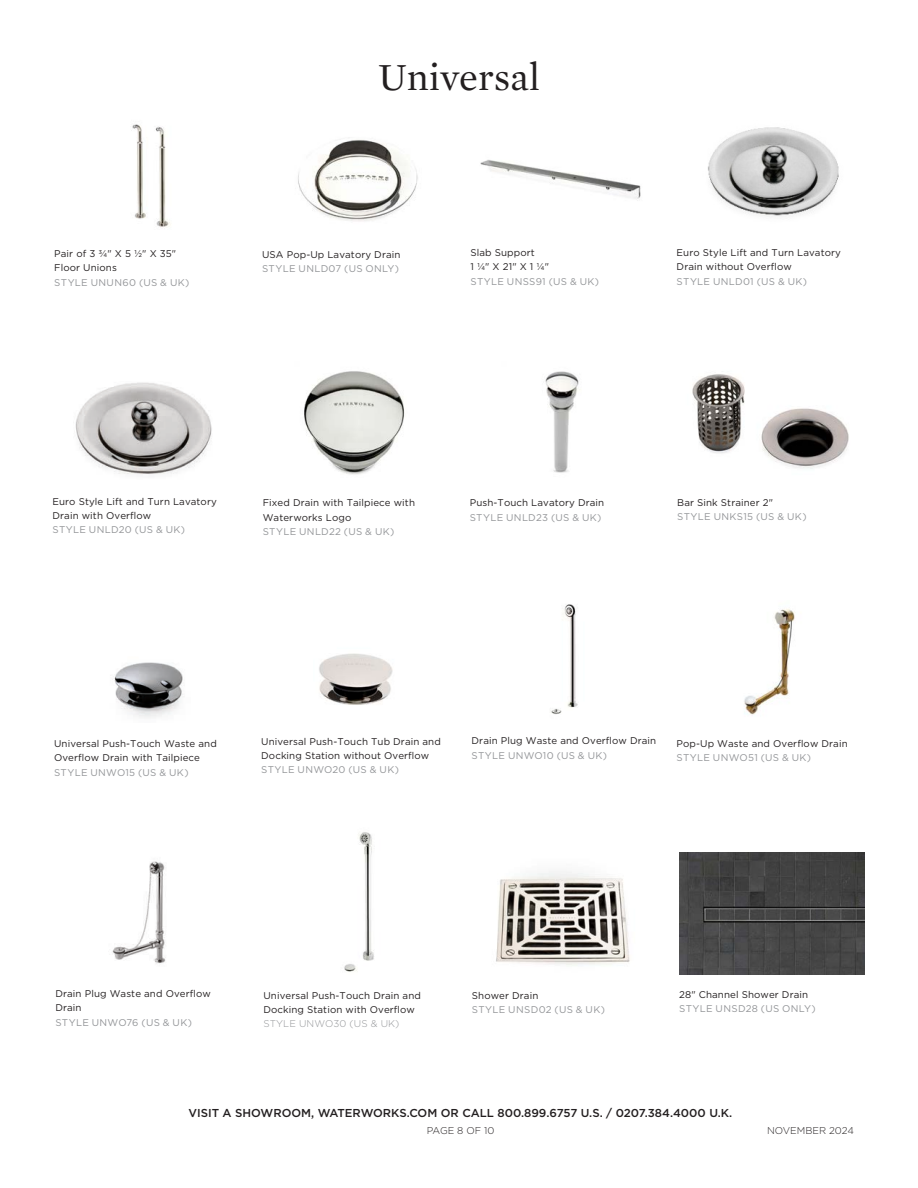
<style>
.page{position:relative;width:918px;height:1188px;background:#fff}
.page>*{position:absolute;margin:0;border:0;box-sizing:border-box;transform-origin:0 0}
.t1{font:39px "Mercury Text G1";color:#231f20}
.t2{font:500 11.55px "Gotham";color:#231f20}
.t3{font:300 9.9px "Gotham";color:#231f20}
.Text__LIGHT_-_6_5_9_5__0{font:9.75px/14.2px "Gotham";letter-spacing:.01em;color:#231f20}
.Text__product_number{font:9.75px "Gotham";letter-spacing:.03em;color:#939598}
.s1{font-weight:300;color:#939598}
</style>
<div class="page">
<img style="left:75px;top:382px;width:137px;height:93px">
<img style="left:304px;top:371px;width:101px;height:104px">
<img style="left:545px;top:371px;width:34px;height:102px">
<img style="left:692px;top:374px;width:157px;height:95px">
<img style="left:112px;top:662px;width:72px;height:56px">
<img style="left:550px;top:604px;width:28px;height:111px">
<img style="left:319px;top:653px;width:74px;height:52px">
<img style="left:744px;top:609px;width:51px;height:106px">
<img style="left:112px;top:861px;width:54px;height:103px">
<img style="left:496px;top:871px;width:134px;height:95px">
<img style="left:344px;top:832px;width:30px;height:140px">
<img style="left:679px;top:853px;width:185px;height:121px">
<img style="left:132px;top:124px;width:39px;height:104px">
<img style="left:480px;top:159px;width:161px;height:42px">
<img style="left:298px;top:140px;width:120px;height:81px">
<img style="left:708px;top:127px;width:131px;height:90px">
<p class="Text__LIGHT_-_6_5_9_5__0" style="left:54px;top:246px;width:124px">Pair of 3 3/4" X 5 1/2" X 35"<br>Floor Unions</p>
<p class="Text__product_number" style="left:54px;top:276px;width:137px">STYLE UNUN60 (US &amp; UK)</p>
<h1 class="t1" style="left:378px;top:49px;width:163px">Universal</h1>
<p class="Text__LIGHT_-_6_5_9_5__0" style="left:262px;top:247px;width:140px">USA Pop-Up Lavatory Drain</p>
<p class="Text__product_number" style="left:262px;top:262px;width:139px">STYLE UNLD07 (US ONLY)</p>
<p class="Text__LIGHT_-_6_5_9_5__0" style="left:470px;top:245px;width:80px">Slab Support<br>1 1/4" X 21" X 1 1/4"</p>
<p class="Text__product_number" style="left:470px;top:275px;width:130px">STYLE UNSS91 (US &amp; UK)</p>
<p class="Text__LIGHT_-_6_5_9_5__0" style="left:677px;top:245px;width:166px">Euro Style Lift and Turn Lavatory<br>Drain without Overflow</p>
<p class="Text__product_number" style="left:677px;top:275px;width:132px">STYLE UNLD01 (US &amp; UK)</p>
<p class="Text__LIGHT_-_6_5_9_5__0" style="left:53px;top:494px;width:166px">Euro Style Lift and Turn Lavatory<br>Drain with Overflow</p>
<p class="Text__product_number" style="left:53px;top:524px;width:134px">STYLE UNLD20 (US &amp; UK)</p>
<p class="Text__LIGHT_-_6_5_9_5__0" style="left:263px;top:496px;width:154px">Fixed Drain with Tailpiece with<br>Waterworks Logo</p>
<p class="Text__product_number" style="left:263px;top:525px;width:133px">STYLE UNLD22 (US &amp; UK)</p>
<p class="Text__LIGHT_-_6_5_9_5__0" style="left:470px;top:496px;width:136px">Push-Touch Lavatory Drain</p>
<p class="Text__product_number" style="left:470px;top:511px;width:133px">STYLE UNLD23 (US &amp; UK)</p>
<p class="Text__LIGHT_-_6_5_9_5__0" style="left:677px;top:495px;width:97px">Bar Sink Strainer 2"</p>
<p class="Text__product_number" style="left:677px;top:510px;width:131px">STYLE UNKS15 (US &amp; UK)</p>
<p class="Text__LIGHT_-_6_5_9_5__0" style="left:54px;top:736px;width:164px">Universal Push-Touch Waste and<br>Overflow Drain with Tailpiece</p>
<p class="Text__product_number" style="left:54px;top:766px;width:136px">STYLE UNWO15 (US &amp; UK)</p>
<p class="Text__LIGHT_-_6_5_9_5__0" style="left:261px;top:734px;width:181px">Universal Push-Touch Tub Drain and<br>Docking Station without Overflow</p>
<p class="Text__product_number" style="left:261px;top:763px;width:139px">STYLE UNWO20 (US &amp; UK)</p>
<p class="Text__LIGHT_-_6_5_9_5__0" style="left:472px;top:734px;width:186px">Drain Plug Waste and Overflow Drain</p>
<p class="Text__product_number" style="left:472px;top:749px;width:137px">STYLE UNWO10 (US &amp; UK)</p>
<p class="Text__LIGHT_-_6_5_9_5__0" style="left:677px;top:736px;width:173px">Pop-Up Waste and Overflow Drain</p>
<p class="Text__product_number" style="left:677px;top:751px;width:136px">STYLE UNWO51 (US &amp; UK)</p>
<p class="Text__LIGHT_-_6_5_9_5__0" style="left:55px;top:986px;width:157px">Drain Plug Waste and Overflow<br>Drain</p>
<p class="Text__product_number" style="left:55px;top:1016px;width:138px">STYLE UNWO76 (US &amp; UK)</p>
<p class="Text__LIGHT_-_6_5_9_5__0" style="left:263px;top:988px;width:159px">Universal Push-Touch Drain and<br>Docking Station with Overflow<br><span class="s1">STYLE UNWO30 (US &amp; UK)</span></p>
<p class="Text__LIGHT_-_6_5_9_5__0" style="left:679px;top:987px;width:130px">28" Channel Shower Drain</p>
<p class="Text__LIGHT_-_6_5_9_5__0" style="left:472px;top:988px;width:68px">Shower Drain</p>
<p class="Text__product_number" style="left:472px;top:1003px;width:135px">STYLE UNSD02 (US &amp; UK)</p>
<p class="Text__product_number" style="left:679px;top:1003px;width:138px">STYLE UNSD28 (US ONLY)</p>
<p class="t2" style="left:189px;top:1106px;width:545px">VISIT A SHOWROOM, WATERWORKS.COM OR CALL 800.899.6757 U.S. / 0207.384.4000 U.K.</p>
<p class="t3" style="left:427px;top:1124px;width:69px">PAGE 8 OF 10</p>
<p class="t3" style="left:767px;top:1124px;width:88px">NOVEMBER 2024</p>
</div>
